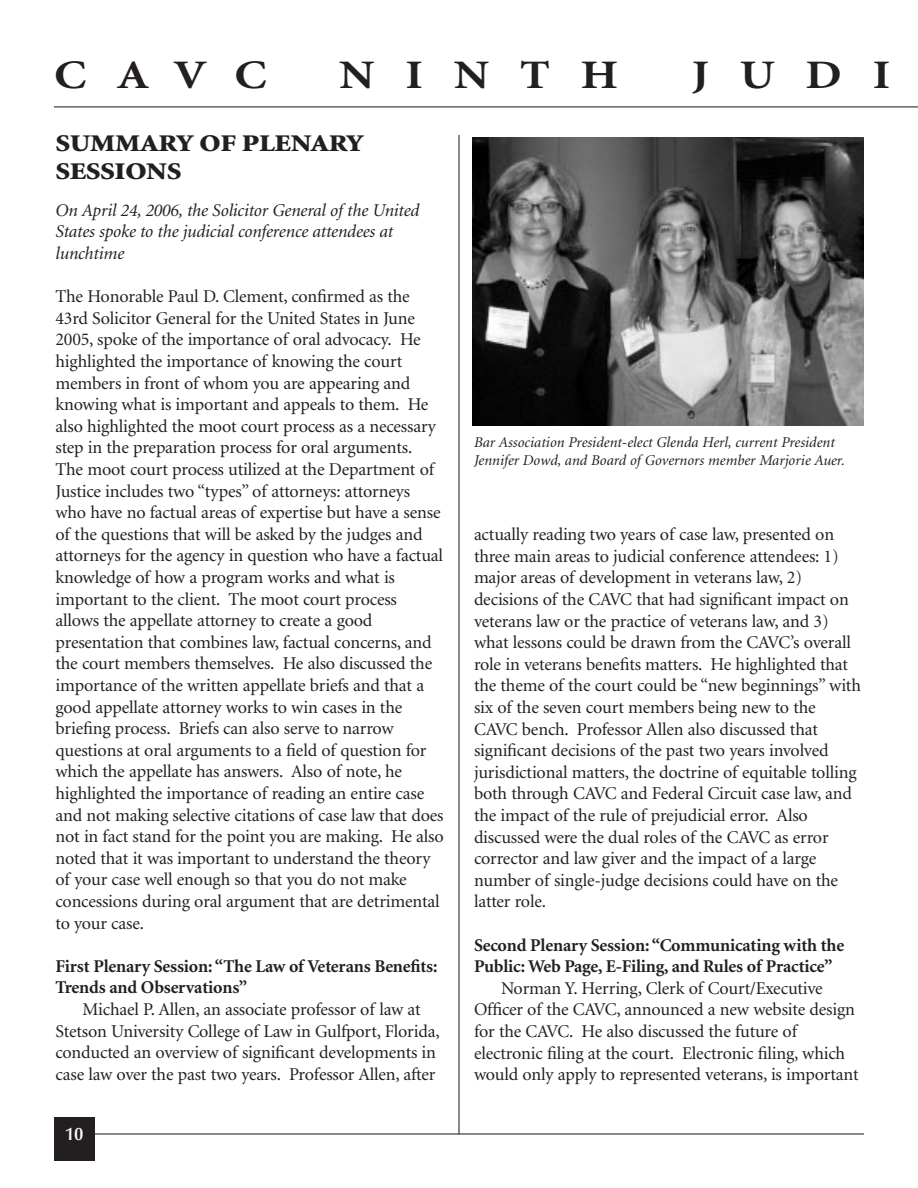
<style>
.page{position:relative;width:918px;height:1188px;background:#fff}
.page>*{position:absolute;margin:0;border:0;box-sizing:border-box;transform-origin:0 0}
.t1{font:700 40.5px "Minion";letter-spacing:.635em;color:#231f20;scale:1.2 1}
.t2{font:900 24px/28.8px "Minion";letter-spacing:-.01em;color:#231f20;scale:1.2 1}
.t3{font:18px/21.6px "Minion";letter-spacing:-.01em;color:#231f20}
.t4{font:700 18px/21.6px "Minion";letter-spacing:-.01em;color:#231f20}
.t5{font:italic 18px/21.6px "Minion";letter-spacing:-.01em;color:#231f20}
.t6{font:600 18px "Optima";color:#fff}
.t7{font:italic 15px/18px "Minion";color:#231f20}
</style>
<div class="page">
<hr style="left:75px;top:1133px;width:789px;height:2px;background:#231f20">
<div style="left:54px;top:1117px;width:40px;height:44px;background:#231f20"></div>
<hr style="left:458px;top:135px;width:2px;height:999px;background:#231f20">
<hr style="left:54px;top:106px;width:864px;height:1px;background:#231f20">
<img style="left:472px;top:138px;width:392px;height:287px">
<h1 class="t1" style="left:54px;top:59px;width:179px">CAVC</h1>
<h1 class="t1" style="left:339px;top:59px;width:234px">NINTH</h1>
<h1 class="t1" style="left:692px;top:59px;width:167px">JUDI</h1>
<h2 class="t2" style="left:56px;top:130px;width:259px">SUMMARY OF PLENARY<br>SESSIONS</h2>
<p class="t5" style="left:56px;top:201px;width:365px">On April 24, 2006, the Solicitor General of the United<br>States spoke to the judicial conference attendees at lunchtime</p>
<p class="t3" style="left:56px;top:287px;width:390px">The Honorable Paul D. Clement, confirmed as the 43rd Solicitor General for the United States in June 2005, spoke of the importance of oral advocacy. He highlighted the importance of knowing the court members in front of whom you are appearing and knowing what is important and appeals to them. He also highlighted the moot court process as a necessary step in the preparation process for oral arguments.<br>The moot court process utilized at the Department of Justice includes two “types” of attorneys: attorneys who have no factual areas of expertise but have a sense of the questions that will be asked by the judges and attorneys for the agency in question who have a factual knowledge of how a program works and what is important to the client. The moot court process allows the appellate attorney to create a good presentation that combines law, factual concerns, and the court members themselves. He also discussed the importance of the written appellate briefs and that a good appellate attorney works to win cases in the briefing process. Briefs can also serve to narrow questions at oral arguments to a field of question for which the appellate has answers. Also of note, he highlighted the importance of reading an entire case and not making selective citations of case law that does not in fact stand for the point you are making. He also noted that it was important to understand the theory of your case well enough so that you do not make concessions during oral argument that are detrimental to your case.</p>
<p class="t4" style="left:56px;top:957px;width:384px">First Plenary Session: “The Law of Veterans Benefits:<br>Trends and Observations”</p>
<p class="t3" style="left:56px;top:1000px;width:386px;text-align:center">Michael P. Allen, an associate professor of law at Stetson University College of Law in Gulfport, Florida, conducted an overview of significant developments in case law over the past two years. Professor Allen, after</p>
<p class="t6" style="left:65px;top:1126px;width:20px">10</p>
<p class="t7" style="left:474px;top:435px;width:373px">Bar Association President-elect Glenda Herl, current President<br>Jennifer Dowd, and Board of Governors member Marjorie Auer.</p>
<p class="t3" style="left:474px;top:525px;width:388px">actually reading two years of case law, presented on three main areas to judicial conference attendees: 1) major areas of development in veterans law, 2) decisions of the CAVC that had significant impact on veterans law or the practice of veterans law, and 3) what lessons could be drawn from the CAVC’s overall role in veterans benefits matters. He highlighted that the theme of the court could be “new beginnings” with six of the seven court members being new to the CAVC bench. Professor Allen also discussed that significant decisions of the past two years involved jurisdictional matters, the doctrine of equitable tolling both through CAVC and Federal Circuit case law, and the impact of the rule of prejudicial error. Also discussed were the dual roles of the CAVC as error corrector and law giver and the impact of a large number of single-judge decisions could have on the latter role.</p>
<p class="t4" style="left:474px;top:936px;width:372px">Second Plenary Session: “Communicating with the<br>Public: Web Page, E-Filing, and Rules of Practice”</p>
<p class="t3" style="left:474px;top:979px;width:386px;text-indent:27px">Norman Y. Herring, Clerk of Court/Executive Officer of the CAVC, announced a new website design for the CAVC. He also discussed the future of electronic filing at the court. Electronic filing, which would only apply to represented veterans, is important</p>
</div>
